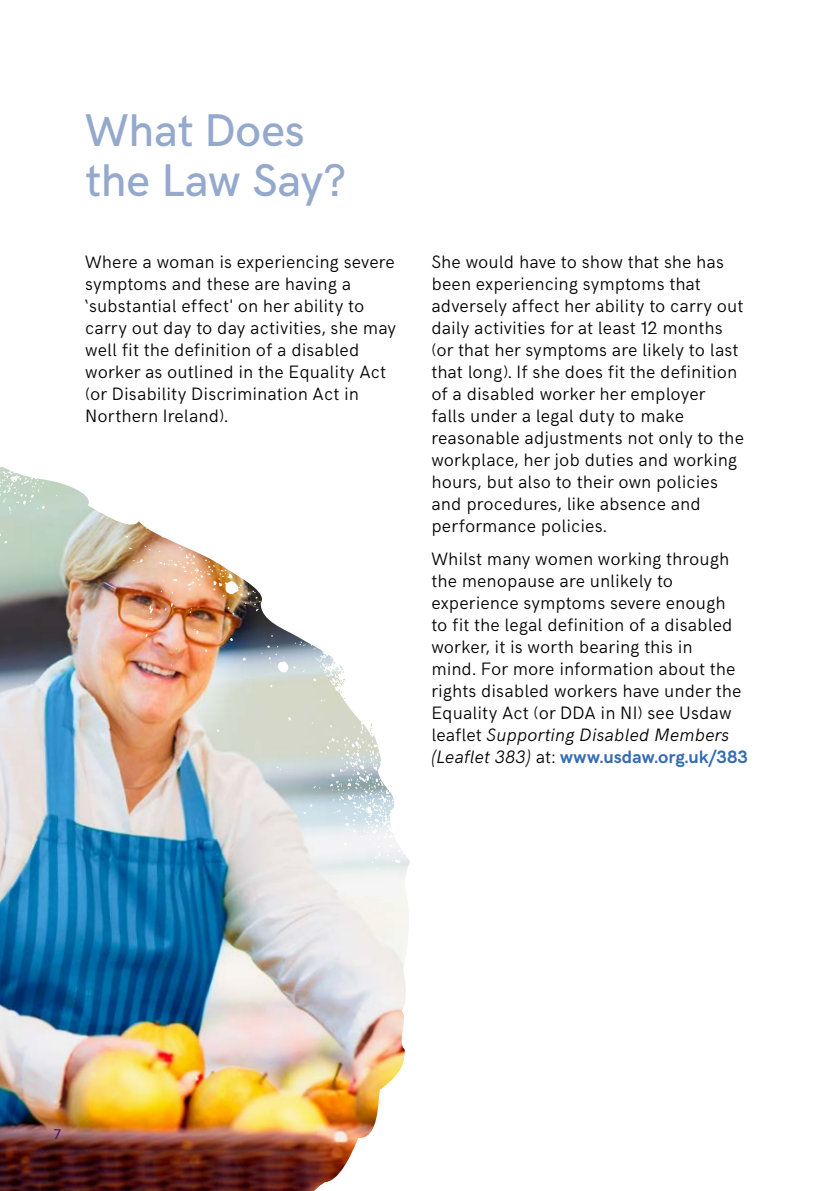
<style>
.page{position:relative;width:840px;height:1191px;background:#fff}
.page>*{position:absolute;margin:0;border:0;box-sizing:border-box;transform-origin:0 0}
.t1{font:500 46px/50px "HK Grotesk";letter-spacing:-.01em;color:#95a9cd}
.t2{font:300 18px/22px "HK Grotesk";letter-spacing:.005em;color:#000}
.t3{font:300 14px "HK Grotesk";color:#461e6e}
.s1{font-style:italic}
.s2{font-weight:700;color:#346bb3}
</style>
<div class="page">
<img style="left:0;top:467px;width:410px;height:724px">
<h1 class="t1" style="left:85px;top:101px;width:262px">What Does the Law Say?</h1>
<p class="t2" style="left:85px;top:249px;width:312px">Where a woman is experiencing severe symptoms and these are having a ‘substantial effect' on her ability to carry out day to day activities, she may well fit the definition of a disabled worker as outlined in the Equality Act (or Disability Discrimination Act in Northern Ireland).</p>
<p class="t2" style="left:431px;top:249px;width:314px">She would have to show that she has been experiencing symptoms that adversely affect her ability to carry out daily activities for at least 12 months (or that her symptoms are likely to last that long). If she does fit the definition of a disabled worker her employer<br>falls under a legal duty to make reasonable adjustments not only to the workplace, her job duties and working hours, but also to their own policies and procedures, like absence and performance policies.</p>
<p class="t2" style="left:431px;top:546px;width:318px">Whilst many women working through the menopause are unlikely to experience symptoms severe enough<br>to fit the legal definition of a disabled worker, it is worth bearing this in<br>mind. For more information about the rights disabled workers have under the Equality Act (or DDA in NI) see Usdaw leaflet <span class="s1">Supporting Disabled Members (Leaflet 383)</span> at: <span class="s2">www.usdaw.org.uk/383</span></p>
<p class="t3" style="left:54px;top:1123px;width:8px">7</p>
</div>
